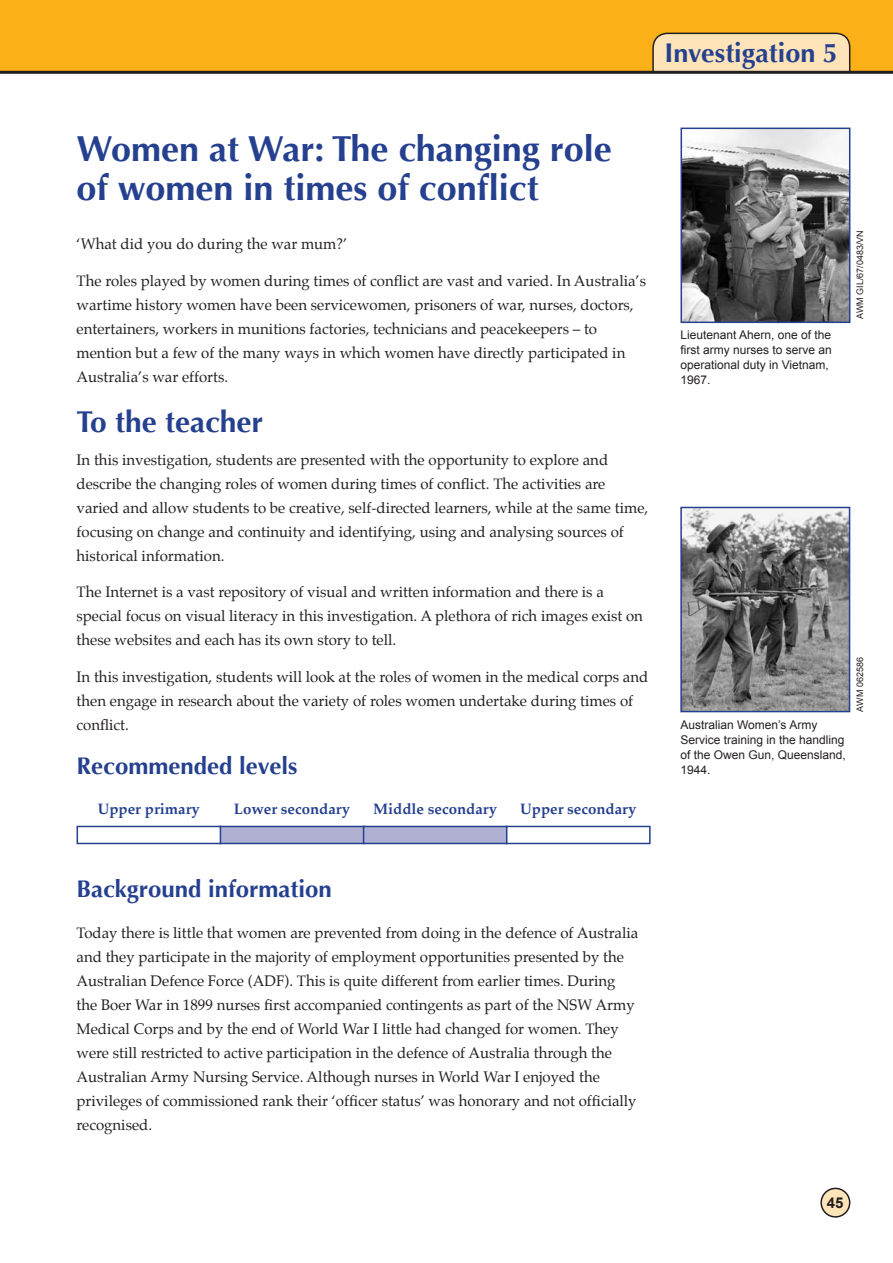
<style>
.page{position:relative;width:893px;height:1263px;background:#fff}
.page>*{position:absolute;margin:0;border:0;box-sizing:border-box;transform-origin:0 0}
.Chapter_title{font:700 36px/39px "Optima";color:#25408f}
.heading_1{font:700 30px "Optima";color:#25408f}
.Section_title{font:700 27px "Optima";color:#25408f}
.Heading_2_followon{font:700 24px "Optima";color:#25408f}
.heading_2{font:700 24px "Optima";color:#25408f}
.Body{font:15px/24px "Palatino";color:#231f20}
.note_to_design{font:15px/24px "Palatino";color:#231f20}
.table_heads_-_glance{font:700 15px "Palatino";color:#25408f}
.Page_Numbers{font:700 15px "Arial";color:#231f20}
.Photo_Captions{font:12px/15px "Arial";color:#231f20}
.Photo_Ref{font:9px "Arial";color:#231f20}
</style>
<div class="page">
<hr style="left:0;top:72px;width:1px;height:1191px;background:#fce7e0">
<div style="left:821px;top:1188px;width:29px;height:29px;background:#fee4b8;border-radius:50%"></div>
<div style="left:820px;top:1187px;width:30px;height:30px;border:2px solid #231f20;border-radius:50%"></div>
<div style="left:0;top:0;width:893px;height:72px;background:#fbb017"></div>
<svg style="left:652px;top:32px;width:199px;height:39px;background:#f1d7aa"></svg>
<hr style="left:0;top:71px;width:893px;height:3px;background:#231f20">
<hr style="left:77px;top:826px;width:143px;height:1px;background:#25408f">
<svg style="left:77px;top:827px;width:1px;height:16px"></svg>
<hr style="left:507px;top:826px;width:144px;height:1px;background:#25408f">
<svg style="left:220px;top:826px;width:287px;height:18px;background:#a1a4cb"></svg>
<svg style="left:649px;top:827px;width:2px;height:16px"></svg>
<hr style="left:77px;top:843px;width:143px;height:1px;background:#25408f">
<hr style="left:221px;top:843px;width:142px;height:1px;background:#25408f">
<hr style="left:364px;top:843px;width:142px;height:1px;background:#25408f">
<hr style="left:507px;top:843px;width:144px;height:1px;background:#25408f">
<img style="left:683px;top:131px;width:164px;height:189px">
<div style="left:680px;top:128px;width:170px;height:195px;border:2px solid #25408f"></div>
<img style="left:683px;top:510px;width:164px;height:199px">
<div style="left:680px;top:507px;width:170px;height:205px;border:2px solid #25408f"></div>
<p class="Section_title" style="left:664px;top:37px;width:175px">Investigation 5</p>
<p class="Chapter_title" style="left:77px;top:129px;width:537px">Women at War: The changing role of women in times of conflict</p>
<p class="Body" style="left:77px;top:233px;width:272px">‘What did you do during the war mum?’</p>
<p class="Body" style="left:77px;top:270px;width:571px">The roles played by women during times of conflict are vast and varied. In Australia’s wartime history women have been servicewomen, prisoners of war, nurses, doctors, entertainers, workers in munitions factories, technicians and peacekeepers – to mention but a few of the many ways in which women have directly participated in Australia’s war efforts.</p>
<p class="heading_1" style="left:77px;top:404px;width:188px">To the teacher</p>
<p class="Body" style="left:77px;top:449px;width:573px">In this investigation, students are presented with the opportunity to explore and describe the changing roles of women during times of conflict. The activities are varied and allow students to be creative, self-directed learners, while at the same time, focusing on change and continuity and identifying, using and analysing sources of historical information.</p>
<p class="Body" style="left:77px;top:581px;width:568px">The Internet is a vast repository of visual and written information and there is a special focus on visual literacy in this investigation. A plethora of rich images exist on these websites and each has its own story to tell.</p>
<p class="Body" style="left:77px;top:666px;width:573px">In this investigation, students will look at the roles of women in the medical corps and then engage in research about the variety of roles women undertake during times of conflict.</p>
<p class="heading_2" style="left:77px;top:752px;width:223px">Recommended levels</p>
<p class="table_heads_-_glance" style="left:98px;top:799px;width:104px">Upper primary</p>
<p class="table_heads_-_glance" style="left:234px;top:799px;width:118px">Lower secondary</p>
<p class="table_heads_-_glance" style="left:373px;top:799px;width:125px">Middle secondary</p>
<p class="table_heads_-_glance" style="left:520px;top:799px;width:118px">Upper secondary</p>
<p class="Heading_2_followon" style="left:77px;top:875px;width:257px">Background information</p>
<p class="note_to_design" style="left:77px;top:922px;width:563px">Today there is little that women are prevented from doing in the defence of Australia and they participate in the majority of employment opportunities presented by the Australian Defence Force (ADF). This is quite different from earlier times. During the Boer War in 1899 nurses first accompanied contingents as part of the NSW Army Medical Corps and by the end of World War I little had changed for women. They were still restricted to active participation in the defence of Australia through the Australian Army Nursing Service. Although nurses in World War I enjoyed the privileges of commissioned rank their ‘officer status’ was honorary and not officially recognised.</p>
<p class="Photo_Captions" style="left:680px;top:327px;width:153px">Lieutenant Ahern, one of the first army nurses to serve an operational duty in Vietnam,<br>1967.</p>
<p class="Photo_Ref" style="left:855px;top:319px;width:90px;rotate:-90deg">AWM GIL/67/0483/VN</p>
<p class="Photo_Captions" style="left:680px;top:718px;width:167px">Australian Women’s Army<br>Service training in the handling of the Owen Gun, Queensland,<br>1944.</p>
<p class="Photo_Ref" style="left:855px;top:711px;width:56px;rotate:-90deg">AWM 062586</p>
<p class="Page_Numbers" style="left:827px;top:1194px;width:18px">45</p>
</div>
